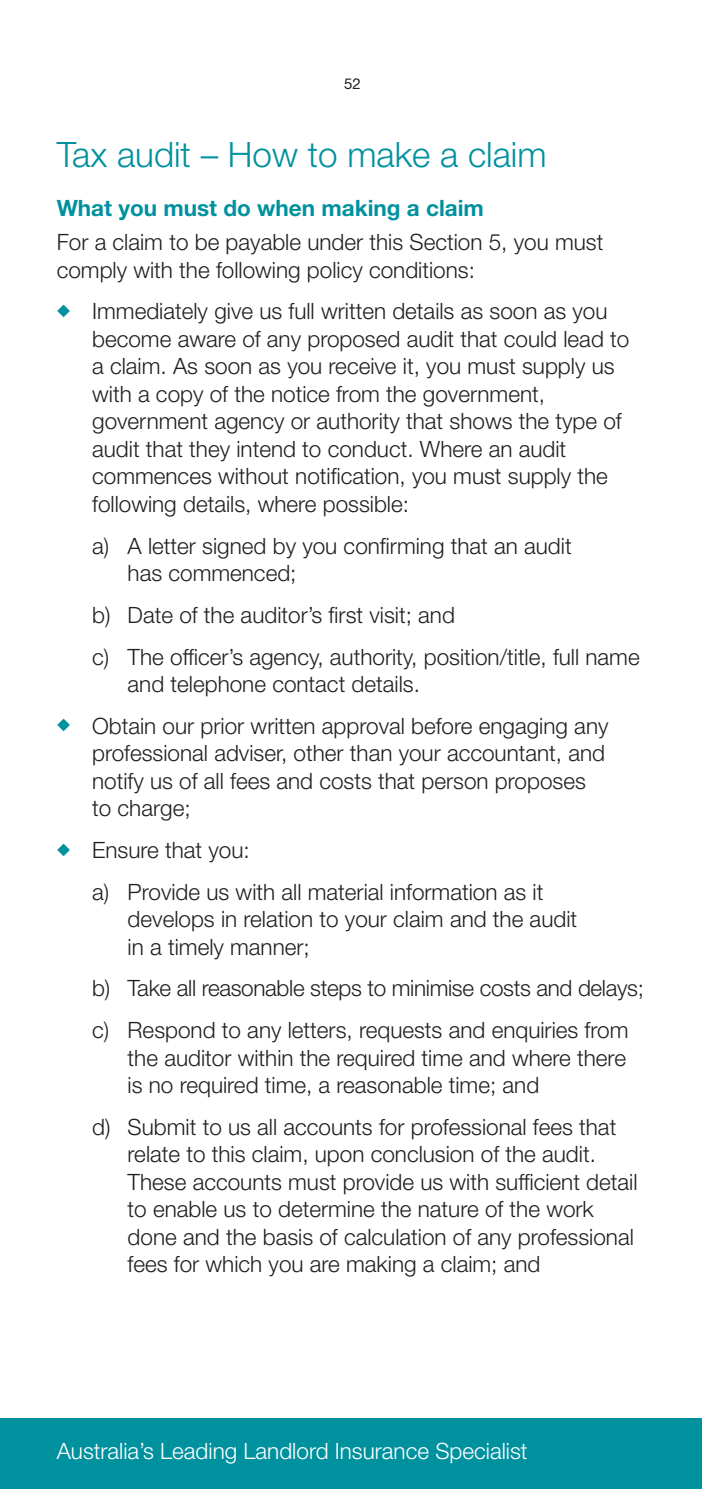
<style>
.page{position:relative;width:702px;height:1489px;background:#fff}
.page>*{position:absolute;margin:0;border:0;box-sizing:border-box;transform-origin:0 0}
.t1{font:300 35px "Helvetica Neue LT Std";color:#00919f}
.t2{font:300 22.5px/27.5px "Helvetica Neue LT Std";color:#231f20}
.t3{font:300 22.5px "Helvetica Neue LT Std";color:#fff}
.t4{font:700 22.5px "Helvetica Neue LT Std";color:#00919f}
.t5{font:15px "Helvetica Neue LT Std";color:#231f20}
.s1{color:#00919f}
</style>
<div class="page">
<div style="left:0;top:1417px;width:702px;height:71px;background:#00919f"></div>
<p class="t5" style="left:344px;top:75px;width:18px">52</p>
<h1 class="t1" style="left:57px;top:133px;width:491px">Tax audit – How to make a claim</h1>
<p class="t4" style="left:57px;top:194px;width:428px">What you must do when making a claim</p>
<p class="t2" style="left:57px;top:228px;width:548px">For a claim to be payable under this Section 5, you must comply with the following policy conditions:</p>
<p class="t2" style="left:92px;top:297px;width:538px;text-indent:-35px"><span class="s1">◆</span> Immediately give us full written details as soon as you become aware of any proposed audit that could lead to a claim. As soon as you receive it, you must supply us with a copy of the notice from the government, government agency or authority that shows the type of audit that they intend to conduct. Where an audit commences without notification, you must supply the following details, where possible:</p>
<p class="t2" style="left:128px;top:531px;width:445px;text-indent:-35px">a) A letter signed by you confirming that an audit has commenced;</p>
<p class="t2" style="left:92px;top:593px;width:549px;line-height:41.8px">b) Date of the auditor’s first visit; and<br>c) The officer’s agency, authority, position/title, full name</p>
<p class="t2" style="left:128px;top:669px;width:294px">and telephone contact details.</p>
<p class="t2" style="left:92px;top:711px;width:518px;text-indent:-35px"><span class="s1">◆</span> Obtain our prior written approval before engaging any professional adviser, other than your accountant, and notify us of all fees and costs that person proposes to charge;</p>
<p class="t2" style="left:92px;top:828px;width:452px;line-height:41.8px;text-indent:-35px"><span class="s1">◆</span> Ensure that you:<br>a) Provide us with all material information as it</p>
<p class="t2" style="left:128px;top:905px;width:451px">develops in relation to your claim and the audit in a timely manner;</p>
<p class="t2" style="left:92px;top:967px;width:553px;line-height:41.8px">b) Take all reasonable steps to minimise costs and delays; c) Respond to any letters, requests and enquiries from</p>
<p class="t2" style="left:128px;top:1043px;width:500px">the auditor within the required time and where there is no required time, a reasonable time; and</p>
<p class="t2" style="left:128px;top:1112px;width:511px;text-indent:-35px">d) Submit to us all accounts for professional fees that relate to this claim, upon conclusion of the audit.<br>These accounts must provide us with sufficient detail to enable us to determine the nature of the work done and the basis of calculation of any professional fees for which you are making a claim; and</p>
<p class="t3" style="left:57px;top:1436px;width:472px">Australia’s Leading Landlord Insurance Specialist</p>
</div>
